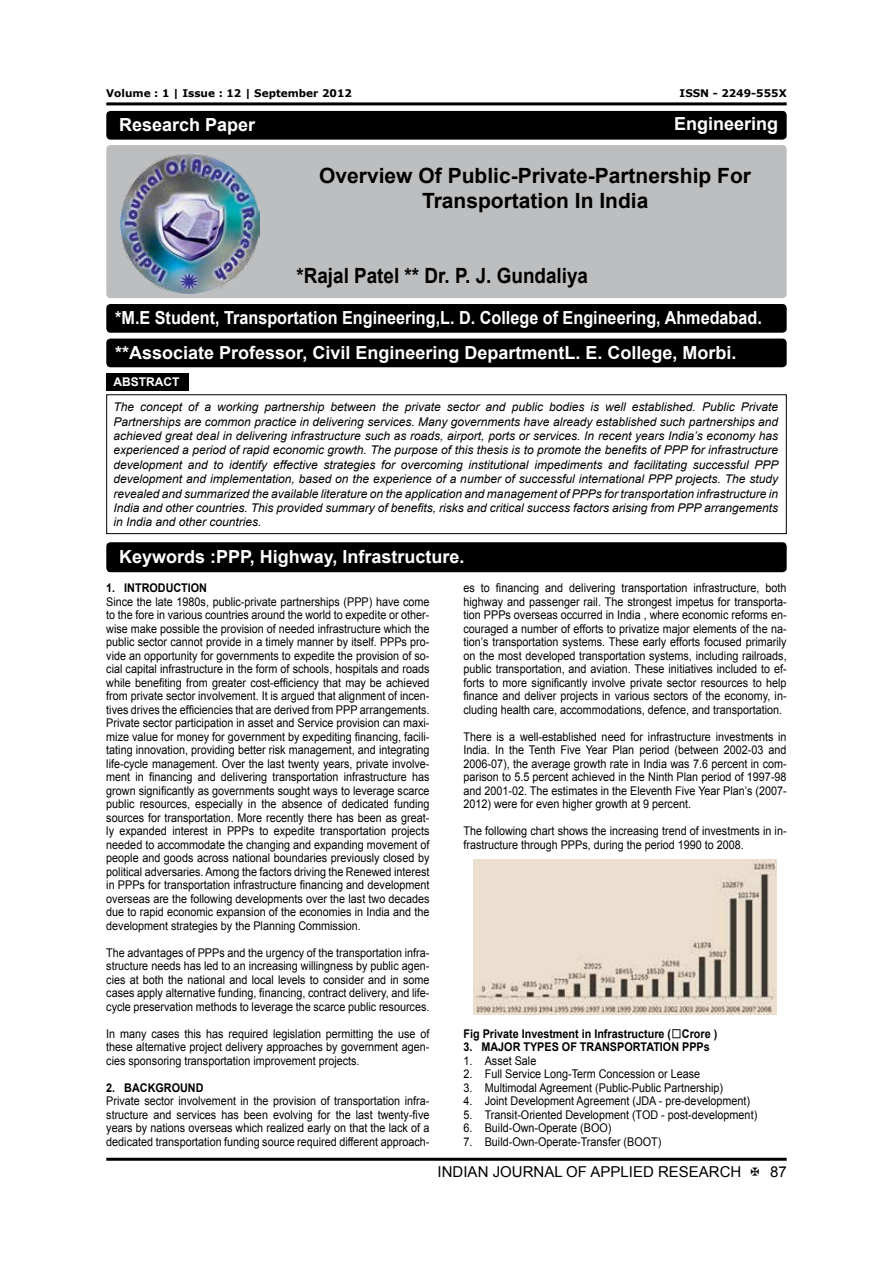
<style>
.page{position:relative;width:893px;height:1263px;background:#fff}
.page>*{position:absolute;margin:0;border:0;box-sizing:border-box;transform-origin:0 0}
.t1{font:700 21px/25.2px "Arial";color:#000;text-align:center}
.t2{font:700 21px "Arial";color:#000;scale:.9 1}
.t3{font:700 18px/34.5px "Arial";color:#fff;scale:.9 1}
.t4{font:700 18px "Arial";color:#fff}
.t5{font:15px "Arial";color:#000}
.t6{font:12px/13.5px "Arial";color:#000;text-align:justify;scale:.9 1}
.t7{font:italic 12px/14.4px "Arial";color:#000;text-align:justify}
.t8{font:700 12px "Arial";color:#000;scale:.9 1}
.t9{font:700 12px "Arial";color:#fff}
.t10{font:700 10.5px "Verdana";color:#000}
.s1{font-family:"MS Gothic";font-weight:400}
</style>
<div class="page">
<hr style="left:106px;top:102px;width:681px;height:3px;background:#000">
<hr style="left:106px;top:1158px;width:681px;height:3px;background:#000">
<div style="left:106px;top:145px;width:681px;height:153px;background:#bcbec0;border-radius:4px"></div>
<div style="left:106px;top:111px;width:681px;height:29px;background:#000;border-radius:4px"></div>
<div style="left:106px;top:304px;width:681px;height:29px;background:#000;border-radius:4px"></div>
<div style="left:106px;top:339px;width:681px;height:28px;background:#000;border-radius:4px"></div>
<img style="left:120px;top:154px;width:140px;height:140px">
<div style="left:106px;top:394px;width:681px;height:140px;border:1px solid #000"></div>
<div style="left:106px;top:373px;width:82px;height:17px;background:#000"></div>
<div style="left:106px;top:542px;width:681px;height:30px;background:#000;border-radius:4px"></div>
<img style="left:473px;top:860px;width:304px;height:154px">
<p class="t10" style="left:106px;top:86px;width:247px">Volume : 1 | Issue : 12 | September 2012</p>
<p class="t10" style="left:680px;top:86px;width:109px">ISSN - 2249-555X</p>
<h2 class="t4" style="left:119px;top:113px;width:138px">Research Paper</h2>
<h2 class="t4" style="left:674px;top:112px;width:106px">Engineering</h2>
<h1 class="t1" style="left:319px;top:163px;width:433px">Overview Of Public-Private-Partnership For<br>Transportation In India</h1>
<h1 class="t2" style="left:296px;top:262px;width:326px">*Rajal Patel ** Dr. P. J. Gundaliya</h1>
<h2 class="t3" style="left:115px;top:301px;width:720px">*M.E Student, Transportation Engineering,L. D. College of Engineering, Ahmedabad. **Associate Professor, Civil Engineering DepartmentL. E. College, Morbi.</h2>
<p class="t9" style="left:113px;top:374px;width:67px">ABSTRACT</p>
<p class="t7" style="left:113px;top:400px;width:667px">The concept of a working partnership between the private sector and public bodies is well established. Public Private Partnerships are common practice in delivering services. Many governments have already established such partnerships and achieved great deal in delivering infrastructure such as roads, airport, ports or services. In recent years India’s economy has experienced a period of rapid economic growth. The purpose of this thesis is to promote the benefits of PPP for infrastructure development and to identify effective strategies for overcoming institutional impediments and facilitating successful PPP development and implementation, based on the experience of a number of successful international PPP projects. The study revealed and summarized the available literature on the application and management of PPPs for transportation infrastructure in India and other countries. This provided summary of benefits, risks and critical success factors arising from PPP arrangements in India and other countries.</p>
<h2 class="t4" style="left:119px;top:544px;width:347px">Keywords :PPP, Highway, Infrastructure.</h2>
<p class="t8" style="left:106px;top:580px;width:113px">1. INTRODUCTION</p>
<p class="t6" style="left:106px;top:595px;width:361px">Since the late 1980s, public-private partnerships (PPP) have come to the fore in various countries around the world to expedite or other&shy;wise make possible the provision of needed infrastructure which the public sector cannot provide in a timely manner by itself. PPPs pro&shy;vide an opportunity for governments to expedite the provision of so&shy;cial capital infrastructure in the form of schools, hospitals and roads while benefiting from greater cost-efficiency that may be achieved from private sector involvement. It is argued that alignment of incen&shy;tives drives the efficiencies that are derived from PPP arrangements.<br>Private sector participation in asset and Service provision can maxi&shy;mize value for money for government by expediting financing, facili&shy;tating innovation, providing better risk management, and integrating life-cycle management. Over the last twenty years, private involve&shy;ment in financing and delivering transportation infrastructure has grown significantly as governments sought ways to leverage scarce public resources, especially in the absence of dedicated funding sources for transportation. More recently there has been as great&shy;ly expanded interest in PPPs to expedite transportation projects needed to accommodate the changing and expanding movement of people and goods across national boundaries previously closed by political adversaries. Among the factors driving the Renewed interest in PPPs for transportation infrastructure financing and development overseas are the following developments over the last two decades due to rapid economic expansion of the economies in India and the development strategies by the Planning Commission.</p>
<p class="t6" style="left:106px;top:946px;width:361px">The advantages of PPPs and the urgency of the transportation infra&shy;structure needs has led to an increasing willingness by public agen&shy;cies at both the national and local levels to consider and in some cases apply alternative funding, financing, contract delivery, and life&shy;cycle preservation methods to leverage the scarce public resources.</p>
<p class="t6" style="left:106px;top:1027px;width:361px">In many cases this has required legislation permitting the use of these alternative project delivery approaches by government agen&shy;cies sponsoring transportation improvement projects.</p>
<p class="t8" style="left:106px;top:1080px;width:109px">2. BACKGROUND</p>
<p class="t6" style="left:106px;top:1094px;width:361px">Private sector involvement in the provision of transportation infra&shy;structure and services has been evolving for the last twenty-five years by nations overseas which realized early on that the lack of a dedicated transportation funding source required different approach-</p>
<p class="t6" style="left:463px;top:581px;width:361px">es to financing and delivering transportation infrastructure, both highway and passenger rail. The strongest impetus for transporta&shy;tion PPPs overseas occurred in India , where economic reforms en&shy;couraged a number of efforts to privatize major elements of the na&shy;tion’s transportation systems. These early efforts focused primarily on the most developed transportation systems, including railroads, public transportation, and aviation. These initiatives included to ef&shy;forts to more significantly involve private sector resources to help finance and deliver projects in various sectors of the economy, in&shy;cluding health care, accommodations, defence, and transportation.</p>
<p class="t6" style="left:463px;top:730px;width:361px">There is a well-established need for infrastructure investments in India. In the Tenth Five Year Plan period (between 2002-03 and 2006-07), the average growth rate in India was 7.6 percent in com&shy;parison to 5.5 percent achieved in the Ninth Plan period of 1997-98 and 2001-02. The estimates in the Eleventh Five Year Plan’s (2007- 2012) were for even higher growth at 9 percent.</p>
<p class="t6" style="left:463px;top:824px;width:361px">The following chart shows the increasing trend of investments in in&shy;frastructure through PPPs, during the period 1990 to 2008.</p>
<p class="t8" style="left:463px;top:1026px;width:284px">Fig Private Investment in Infrastructure (<span class="s1">□</span>Crore )</p>
<p class="t8" style="left:463px;top:1039px;width:275px">3. MAJOR TYPES OF TRANSPORTATION PPPs</p>
<p class="t6" style="left:463px;top:1054px;width:82px">1. Asset Sale</p>
<p class="t6" style="left:463px;top:1067px;width:265px">2. Full Service Long-Term Concession or Lease</p>
<p class="t6" style="left:463px;top:1081px;width:290px">3. Multimodal Agreement (Public-Public Partnership)</p>
<p class="t6" style="left:463px;top:1094px;width:320px">4. Joint Development Agreement (JDA - pre-development)</p>
<p class="t6" style="left:463px;top:1108px;width:328px">5. Transit-Oriented Development (TOD - post-development)</p>
<p class="t6" style="left:463px;top:1121px;width:166px">6. Build-Own-Operate (BOO)</p>
<p class="t6" style="left:463px;top:1135px;width:221px">7. Build-Own-Operate-Transfer (BOOT)</p>
<p class="t5" style="left:438px;top:1162px;width:305px">INDIAN JOURNAL OF APPLIED RESEARCH</p>
<p class="t5" style="left:770px;top:1162px;width:18px">87</p>
</div>
